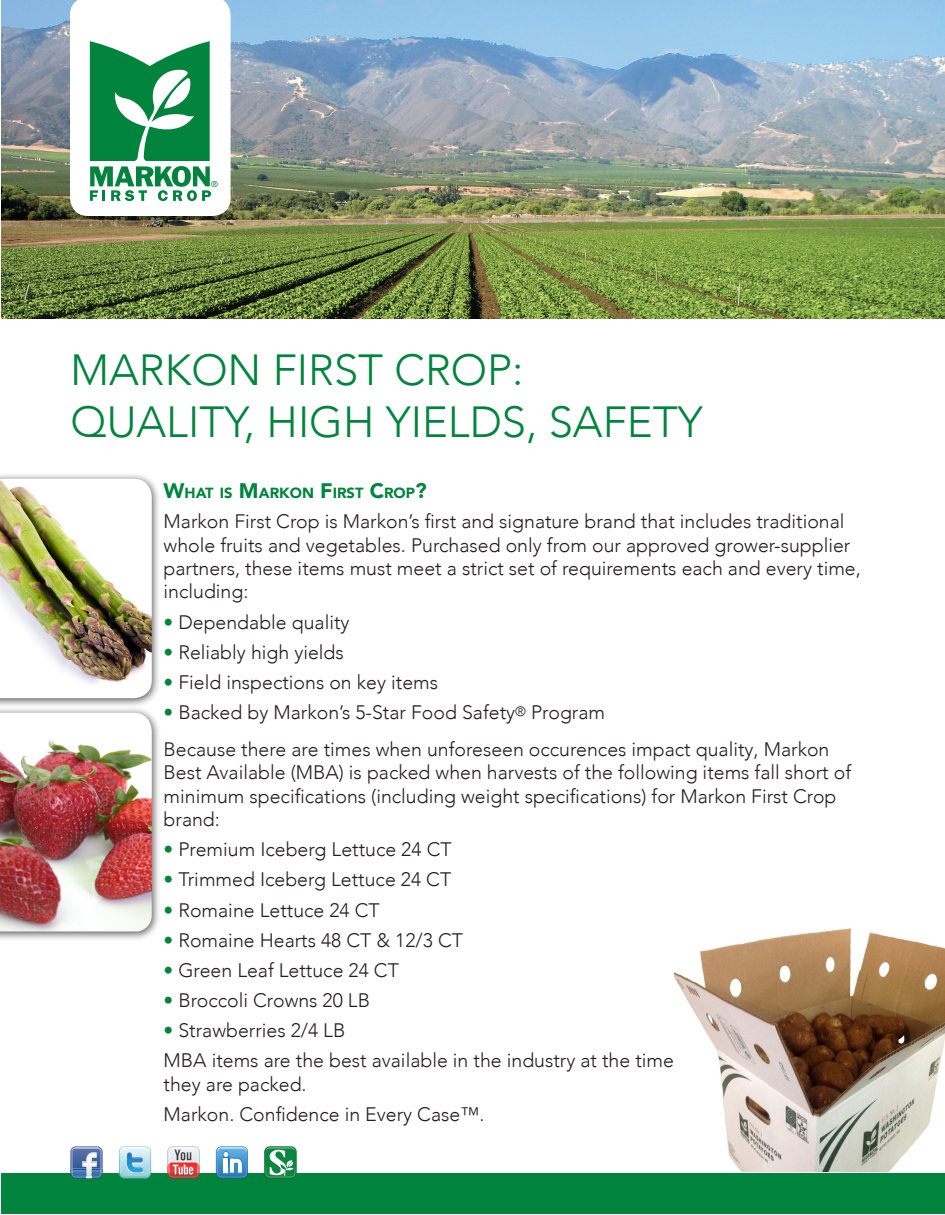
<style>
.page{position:relative;width:945px;height:1215px;background:#fff}
.page>*{position:absolute;margin:0;border:0;box-sizing:border-box;transform-origin:0 0}
.headline{font:300 43.5px/52.2px "Avenir LT Com";color:#00843d}
.body{font:300 19.5px/23.4px "Avenir LT Com";color:#231f20}
.subhead{font:900 14.7px "Avenir LT Com";color:#00843d}
.s1{font-size:21px}
.s2{color:#00843d}
</style>
<div class="page">
<img style="left:2px;top:0;width:943px;height:318px">
<svg style="left:70px;top:0;width:161px;height:216px"></svg>
<div style="left:0;top:472px;width:161px;height:236px;background:#231f20;opacity:.75"></div>
<img style="left:0;top:479px;width:152px;height:219px">
<div style="left:0;top:706px;width:161px;height:236px;background:#231f20;opacity:.75"></div>
<img style="left:0;top:713px;width:152px;height:219px">
<img style="left:674px;top:928px;width:271px;height:244px">
<div style="left:2px;top:1173px;width:943px;height:41px;background:#00843d"></div>
<svg style="left:70px;top:1146px;width:33px;height:33px"></svg>
<img style="left:72px;top:1147px;width:30px;height:6px">
<svg style="left:119px;top:1146px;width:32px;height:33px"></svg>
<svg style="left:167px;top:1146px;width:33px;height:33px"></svg>
<svg style="left:216px;top:1146px;width:32px;height:33px"></svg>
<svg style="left:264px;top:1146px;width:32px;height:33px"></svg>
<p class="headline" style="left:70px;top:344px;width:634px">MARKON FIRST CROP:<br>QUALITY, HIGH YIELDS, SAFETY</p>
<p class="subhead" style="left:164px;top:484px;width:265px"><span class="s1">W</span>HAT IS <span class="s1">M</span>ARKON <span class="s1">F</span>IRST <span class="s1">C</span>ROP<span class="s1">?</span></p>
<p class="body" style="left:164px;top:510px;width:699px">Markon First Crop is Markon’s first and signature brand that includes traditional whole fruits and vegetables. Purchased only from our approved grower-supplier partners, these items must meet a strict set of requirements each and every time, including:</p>
<p class="body" style="left:164px;top:610px;width:188px"><span class="s2">•</span> Dependable quality</p>
<p class="body" style="left:164px;top:640px;width:182px"><span class="s2">•</span> Reliably high yields</p>
<p class="body" style="left:164px;top:671px;width:276px"><span class="s2">•</span> Field inspections on key items</p>
<p class="body" style="left:164px;top:701px;width:443px"><span class="s2">•</span> Backed by Markon’s 5-Star Food Safety<sup>®</sup> Program</p>
<p class="body" style="left:164px;top:738px;width:689px">Because there are times when unforeseen occurences impact quality, Markon Best Available (MBA) is packed when harvests of the following items fall short of minimum specifications (including weight specifications) for Markon First Crop brand:</p>
<p class="body" style="left:164px;top:838px;width:289px"><span class="s2">•</span> Premium Iceberg Lettuce 24 CT</p>
<p class="body" style="left:164px;top:868px;width:289px"><span class="s2">•</span> Trimmed Iceberg Lettuce 24 CT</p>
<p class="body" style="left:164px;top:898px;width:218px"><span class="s2">•</span> Romaine Lettuce 24 CT</p>
<p class="body" style="left:164px;top:928px;width:301px"><span class="s2">•</span> Romaine Hearts 48 CT &amp; 12/3 CT</p>
<p class="body" style="left:164px;top:959px;width:237px"><span class="s2">•</span> Green Leaf Lettuce 24 CT</p>
<p class="body" style="left:164px;top:989px;width:208px"><span class="s2">•</span> Broccoli Crowns 20 LB</p>
<p class="body" style="left:164px;top:1019px;width:183px"><span class="s2">•</span> Strawberries 2/4 LB</p>
<p class="body" style="left:164px;top:1049px;width:512px">MBA items are the best available in the industry at the time they are packed.</p>
<p class="body" style="left:164px;top:1103px;width:323px">Markon. Confidence in Every Case™.</p>
</div>
